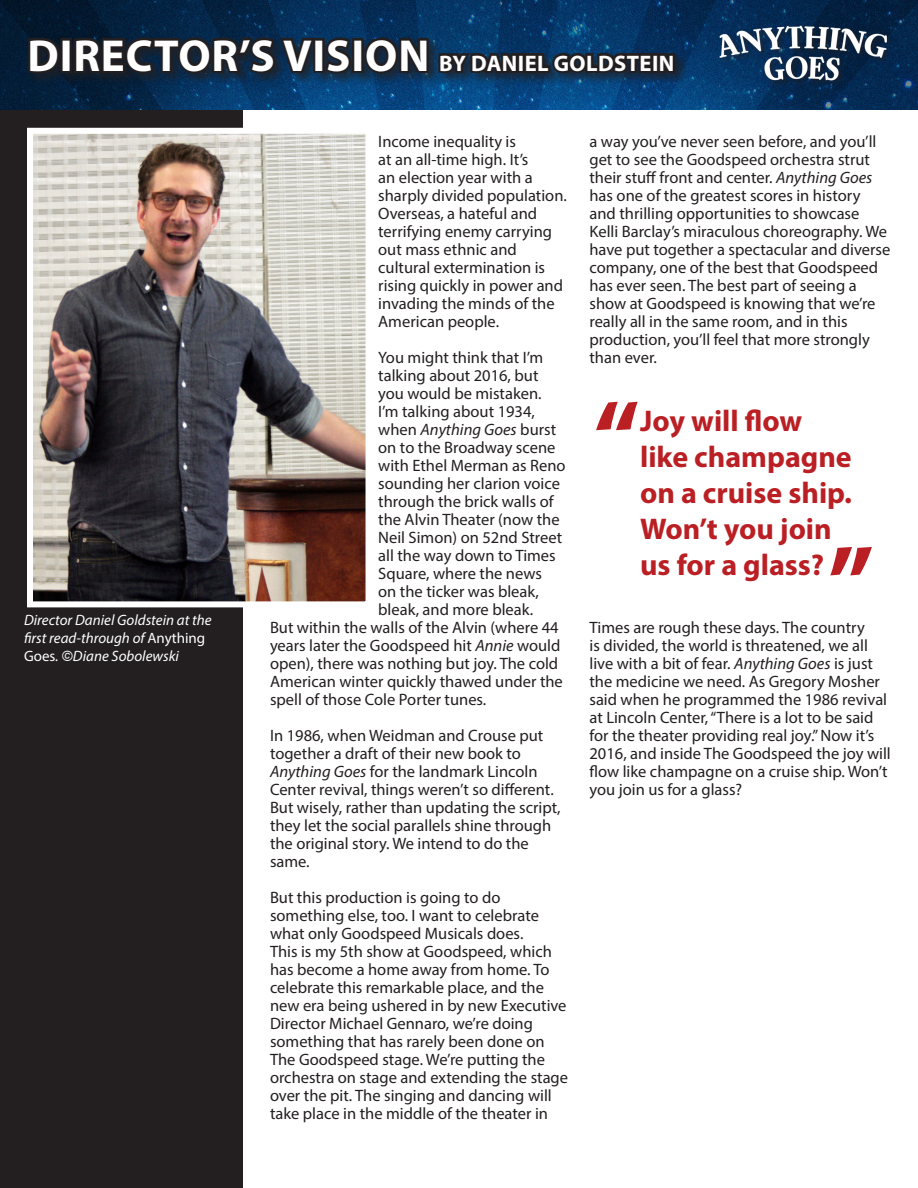
<style>
.page{position:relative;width:918px;height:1188px;background:#fff}
.page>*{position:absolute;margin:0;border:0;box-sizing:border-box;transform-origin:0 0}
.t1{font:700 102px "Myriad Pro";color:#ba1f24}
.t2{font:700 30px/36px "Myriad Pro";color:#ba1f24}
.t3{font:700 22.5px "Myriad Pro";letter-spacing:.02em;color:#fff}
.t4{font:16.5px/18px "Myriad Pro";color:#231f20}
.t5{font:italic 16.5px "Myriad Pro";color:#231f20}
.t6{font:italic 15px/18px "Myriad Pro";color:#fff}
.s1{font-size:45px}
.s2{font-style:normal}
.s3{font-family:"Franklin Gothic"}
.s4{font-style:italic}
</style>
<div class="page">
<div style="left:0;top:0;width:243px;height:1188px;background:#231f20"></div>
<img style="left:0;top:0;width:918px;height:110px">
<div style="left:25px;top:35px;width:664px;height:51px;background:#231f20;opacity:.75"></div>
<svg style="left:25px;top:35px;width:37px;height:40px"></svg>
<div style="left:60px;top:38px;width:12px;height:35px;border:5px solid #231f20"></div>
<svg style="left:72px;top:34px;width:281px;height:42px"></svg>
<div style="left:352px;top:38px;width:12px;height:35px;border:5px solid #231f20"></div>
<svg style="left:362px;top:21px;width:315px;height:69px;background:#0f3254"></svg>
<img style="left:715px;top:20px;width:176px;height:68px">
<img style="left:34px;top:135px;width:331px;height:465px">
<div style="left:27px;top:128px;width:345px;height:479px;border:6px solid #fff"></div>
<p class="t3" style="left:27px;top:48px;width:648px"><span class="s1">DIRECTOR’S VISION</span> BY DANIEL GOLDSTEIN</p>
<p class="t6" style="left:24px;top:611px;width:189px">Director Daniel Goldstein at the first read-through of <span class="s2">Anything<br>Goes</span>. <span class="s3">©</span>Diane Sobolewski</p>
<p class="t4" style="left:378px;top:133px;width:190px">Income inequality is<br>at an all-time high. It’s<br>an election year with a sharply divided population.<br>Overseas, a hateful and terrifying enemy carrying out mass ethnic and cultural extermination is rising quickly in power and invading the minds of the<br>American people.</p>
<p class="t4" style="left:378px;top:349px;width:166px">You might think that I’m</p>
<p class="t4" style="left:378px;top:367px;width:162px">talking about 2016, but</p>
<p class="t4" style="left:378px;top:385px;width:165px">you would be mistaken.</p>
<p class="t4" style="left:378px;top:403px;width:158px">I’m talking about 1934,</p>
<p class="t5" style="left:378px;top:420px;width:179px"><span class="s2">when</span> Anything Goes <span class="s2">burst</span></p>
<p class="t4" style="left:378px;top:439px;width:179px">on to the Broadway scene</p>
<p class="t4" style="left:378px;top:457px;width:189px">with Ethel Merman as Reno</p>
<p class="t4" style="left:378px;top:475px;width:183px">sounding her clarion voice</p>
<p class="t4" style="left:378px;top:493px;width:177px">through the brick walls of</p>
<p class="t4" style="left:378px;top:511px;width:183px">the Alvin Theater (now the</p>
<p class="t4" style="left:378px;top:529px;width:185px">Neil Simon) on 52nd Street</p>
<p class="t4" style="left:378px;top:547px;width:179px">all the way down to Times</p>
<p class="t4" style="left:378px;top:565px;width:165px">Square, where the news</p>
<p class="t4" style="left:378px;top:583px;width:162px">on the ticker was bleak,</p>
<p class="t4" style="left:378px;top:601px;width:156px">bleak, and more bleak.</p>
<p class="t4" style="left:270px;top:619px;width:290px">But within the walls of the Alvin (where 44</p>
<p class="t4" style="left:270px;top:637px;width:292px">years later the Goodspeed hit <span class="s4">Annie</span> would</p>
<p class="t4" style="left:270px;top:655px;width:290px">open), there was nothing but joy. The cold</p>
<p class="t4" style="left:270px;top:673px;width:294px">American winter quickly thawed under the</p>
<p class="t4" style="left:270px;top:691px;width:218px">spell of those Cole Porter tunes.</p>
<p class="t4" style="left:270px;top:727px;width:292px">In 1986, when Weidman and Crouse put together a draft of their new book to <span class="s4">Anything Goes</span> for the landmark Lincoln Center revival, things weren’t so different.<br>But wisely, rather than updating the script, they let the social parallels shine through the original story. We intend to do the same.</p>
<p class="t4" style="left:270px;top:889px;width:300px">But this production is going to do something else, too. I want to celebrate what only Goodspeed Musicals does.<br>This is my 5th show at Goodspeed, which has become a home away from home. To celebrate this remarkable place, and the new era being ushered in by new Executive Director Michael Gennaro, we’re doing something that has rarely been done on The Goodspeed stage. We’re putting the orchestra on stage and extending the stage over the pit. The singing and dancing will take place in the middle of the theater in</p>
<p class="t4" style="left:590px;top:133px;width:302px">a way you’ve never seen before, and you’ll get to see the Goodspeed orchestra strut their stuff front and center. <span class="s4">Anything Goes </span>has one of the greatest scores in history and thrilling opportunities to showcase Kelli Barclay’s miraculous choreography. We have put together a spectacular and diverse company, one of the best that Goodspeed has ever seen. The best part of seeing a show at Goodspeed is knowing that we’re really all in the same room, and in this production, you’ll feel that more strongly than ever.</p>
<p class="t1" style="left:593px;top:371px;width:48px">“</p>
<p class="t2" style="left:640px;top:402px;width:213px">Joy will flow like champagne on a cruise ship.<br>Won’t you join us for a glass?</p>
<p class="t1" style="left:828px;top:516px;width:48px">”</p>
<p class="t4" style="left:590px;top:619px;width:303px">Times are rough these days. The country<br>is divided, the world is threatened, we all live with a bit of fear. <span class="s4">Anything Goes</span> is just the medicine we need. As Gregory Mosher said when he programmed the 1986 revival at Lincoln Center, “There is a lot to be said for the theater providing real joy.” Now it’s 2016, and inside The Goodspeed the joy will flow like champagne on a cruise ship. Won’t you join us for a glass?</p>
</div>
